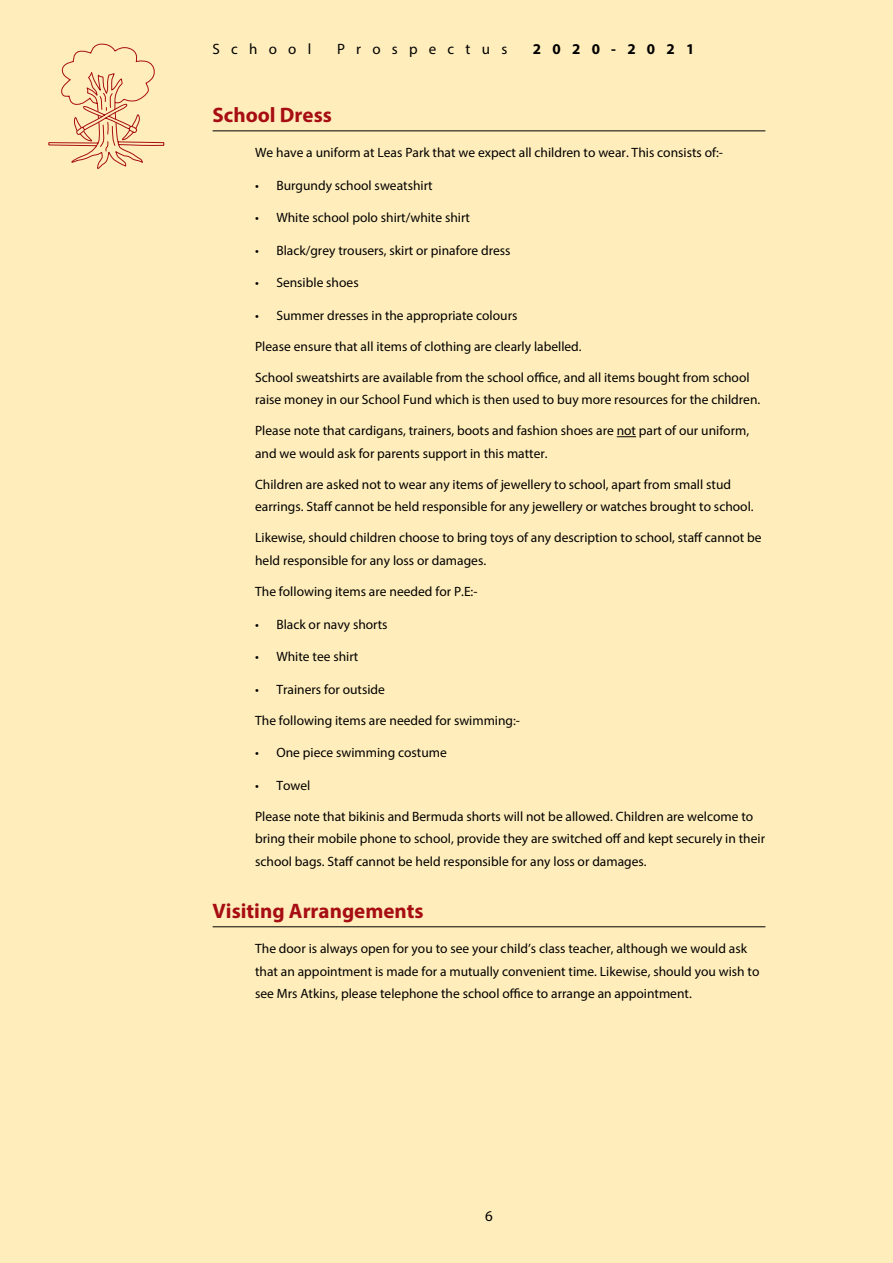
<style>
.page{position:relative;width:893px;height:1263px;background:#feb}
.page>*{position:absolute;margin:0;border:0;box-sizing:border-box;transform-origin:0 0}
.t1{font:700 21px "Myriad Pro";color:#a70e13}
.t2{font:15px "Myriad Pro";letter-spacing:.75em;color:#000}
.t3{font:700 15px "Myriad Pro";letter-spacing:.75em;color:#000}
.t4{font:13.5px/22.5px "Myriad Pro";color:#000}
</style>
<div class="page">
<hr style="left:213px;top:131px;width:552px;height:1px;background:#000">
<svg style="left:617px;top:436px;width:19px;height:1px"></svg>
<hr style="left:213px;top:926px;width:552px;height:1px;background:#000">
<svg style="left:48px;top:44px;width:116px;height:125px"></svg>
<p class="t2" style="left:213px;top:39px;width:100px">School</p>
<p class="t2" style="left:337px;top:39px;width:172px">Prospectus</p>
<p class="t3" style="left:533px;top:39px;width:163px">2020-2021</p>
<h1 class="t1" style="left:213px;top:101px;width:121px">School Dress</h1>
<p class="t4" style="left:255px;top:141px;width:469px">We have a uniform at Leas Park that we expect all children to wear. This consists of:-</p>
<p class="t4" style="left:255px;top:174px;width:179px">• Burgundy school sweatshirt</p>
<p class="t4" style="left:255px;top:206px;width:216px">• White school polo shirt/white shirt</p>
<p class="t4" style="left:255px;top:239px;width:257px">• Black/grey trousers, skirt or pinafore dress</p>
<p class="t4" style="left:255px;top:271px;width:105px">• Sensible shoes</p>
<p class="t4" style="left:255px;top:304px;width:264px">• Summer dresses in the appropriate colours</p>
<p class="t4" style="left:255px;top:335px;width:328px">Please ensure that all items of clothing are clearly labelled.</p>
<p class="t4" style="left:255px;top:366px;width:507px">School sweatshirts are available from the school office, and all items bought from school raise money in our School Fund which is then used to buy more resources for the children.</p>
<p class="t4" style="left:255px;top:419px;width:495px">Please note that cardigans, trainers, boots and fashion shoes are not part of our uniform, and we would ask for parents support in this matter.</p>
<p class="t4" style="left:255px;top:473px;width:500px">Children are asked not to wear any items of jewellery to school, apart from small stud earrings. Staff cannot be held responsible for any jewellery or watches brought to school.</p>
<p class="t4" style="left:255px;top:526px;width:508px">Likewise, should children choose to bring toys of any description to school, staff cannot be held responsible for any loss or damages.</p>
<p class="t4" style="left:255px;top:580px;width:224px">The following items are needed for P.E:-</p>
<p class="t4" style="left:255px;top:612px;width:134px">• Black or navy shorts</p>
<p class="t4" style="left:255px;top:645px;width:105px">• White tee shirt</p>
<p class="t4" style="left:255px;top:677px;width:131px">• Trainers for outside</p>
<p class="t4" style="left:255px;top:708px;width:266px">The following items are needed for swimming:-</p>
<p class="t4" style="left:255px;top:741px;width:193px">• One piece swimming costume</p>
<p class="t4" style="left:255px;top:773px;width:57px">• Towel</p>
<p class="t4" style="left:255px;top:804px;width:511px">Please note that bikinis and Bermuda shorts will not be allowed. Children are welcome to bring their mobile phone to school, provide they are switched off and kept securely in their school bags. Staff cannot be held responsible for any loss or damages.</p>
<h1 class="t1" style="left:213px;top:897px;width:213px">Visiting Arrangements</h1>
<p class="t4" style="left:255px;top:937px;width:506px">The door is always open for you to see your child’s class teacher, although we would ask that an appointment is made for a mutually convenient time. Likewise, should you wish to see Mrs Atkins, please telephone the school office to arrange an appointment.</p>
<p class="t2" style="left:485px;top:1206px;width:9px">6</p>
</div>
